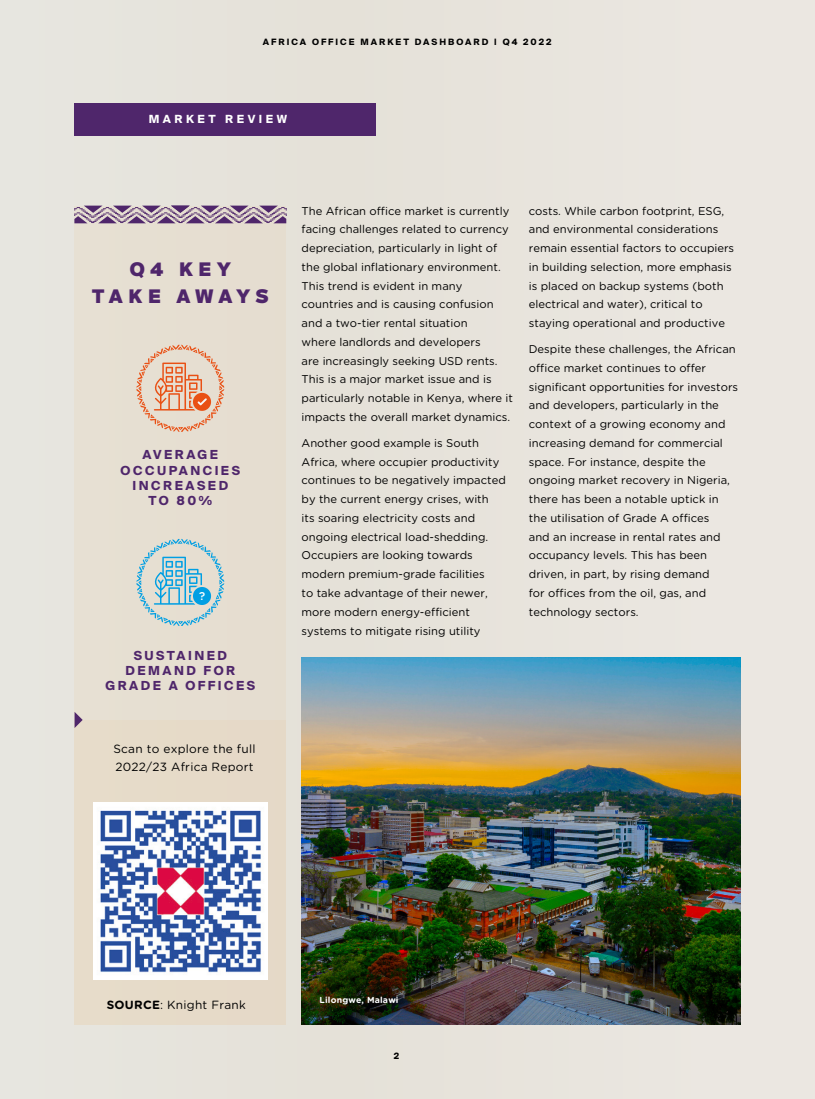
<style>
.page{position:relative;width:815px;height:1099px;background:#fff}
.page>*{position:absolute;margin:0;border:0;box-sizing:border-box;transform-origin:0 0}
.t1{font:900 18.75px/27.5px "Suisse Intl";letter-spacing:.295em;color:#4f266b;text-align:center}
.t2{font:700 12.5px/15px "Suisse Intl";letter-spacing:.2em;color:#4f266b;text-align:center}
.t3{font:11.88px/18.4px "Gotham Rounded";letter-spacing:.02em;color:#000}
.t4{font:11.25px/18.8px "Gotham Rounded";color:#000}
.t5{font:700 11.25px "Suisse Intl";letter-spacing:.31em;color:#fff}
.t6{font:500 11.25px "Gotham Rounded";color:#fff}
.t7{font:700 8.75px "Suisse Intl";letter-spacing:.23em;color:#000}
.t8{font:700 8.75px "Gotham Rounded";letter-spacing:.02em;color:#fff}
.s1{font-weight:700}
</style>
<div class="page">
<div style="left:0;top:0;width:815px;height:1098px;background:#e7e5de"></div>
<div style="left:74px;top:103px;width:302px;height:32px;background:#4f266b"></div>
<hr style="left:814px;top:0;width:1px;height:1098px;background:#132028">
<div style="left:74px;top:206px;width:212px;height:818px;background:#e6ded1"></div>
<svg style="left:136px;top:345px;width:89px;height:87px"></svg>
<svg style="left:74px;top:206px;width:213px;height:17px"></svg>
<svg style="left:136px;top:539px;width:89px;height:87px"></svg>
<div style="left:75px;top:720px;width:211px;height:304px;background:#e6dac8"></div>
<svg style="left:75px;top:712px;width:8px;height:16px"></svg>
<img style="left:94px;top:802px;width:173px;height:177px">
<img style="left:302px;top:657px;width:439px;height:367px">
<p class="t7" style="left:263px;top:37px;width:290px">AFRICA OFFICE MARKET DASHBOARD | Q4 2022</p>
<p class="t5" style="left:149px;top:113px;width:140px">MARKET REVIEW</p>
<h1 class="t1" style="left:92px;top:255px;width:178px">Q4 KEY<br>TAKE AWAYS</h1>
<p class="t2" style="left:121px;top:447px;width:121px">AVERAGE<br>OCCUPANCIES<br>INCREASED<br>TO 80%</p>
<p class="t6" style="left:199px;top:587px;width:8px">?</p>
<p class="t2" style="left:106px;top:648px;width:151px">SUSTAINED<br>DEMAND FOR<br>GRADE A OFFICES</p>
<p class="t3" style="left:113px;top:739px;width:144px">Scan to explore the full<br>2022/23 Africa Report</p>
<p class="t4" style="left:302px;top:201px;width:213px">The African office market is currently facing challenges related to currency depreciation, particularly in light of the global inflationary environment.<br>This trend is evident in many countries and is causing confusion and a two-tier rental situation<br>where landlords and developers<br>are increasingly seeking USD rents.<br>This is a major market issue and is particularly notable in Kenya, where it impacts the overall market dynamics.</p>
<p class="t4" style="left:302px;top:433px;width:206px">Another good example is South Africa, where occupier productivity continues to be negatively impacted by the current energy crises, with<br>its soaring electricity costs and ongoing electrical load-shedding.<br>Occupiers are looking towards modern premium-grade facilities<br>to take advantage of their newer, more modern energy-efficient systems to mitigate rising utility</p>
<p class="t4" style="left:529px;top:201px;width:207px">costs. While carbon footprint, ESG, and environmental considerations remain essential factors to occupiers in building selection, more emphasis is placed on backup systems (both electrical and water), critical to staying operational and productive</p>
<p class="t4" style="left:529px;top:339px;width:211px">Despite these challenges, the African office market continues to offer significant opportunities for investors and developers, particularly in the context of a growing economy and increasing demand for commercial space. For instance, despite the ongoing market recovery in Nigeria, there has been a notable uptick in the utilisation of Grade A offices<br>and an increase in rental rates and occupancy levels. This has been driven, in part, by rising demand<br>for offices from the oil, gas, and technology sectors.</p>
<p class="t3" style="left:107px;top:994px;width:141px"><span class="s1">SOURCE</span>: Knight Frank</p>
<p class="t8" style="left:319px;top:993px;width:81px">Lilongwe, Malawi</p>
<p class="t7" style="left:394px;top:1050px;width:7px">2</p>
</div>
